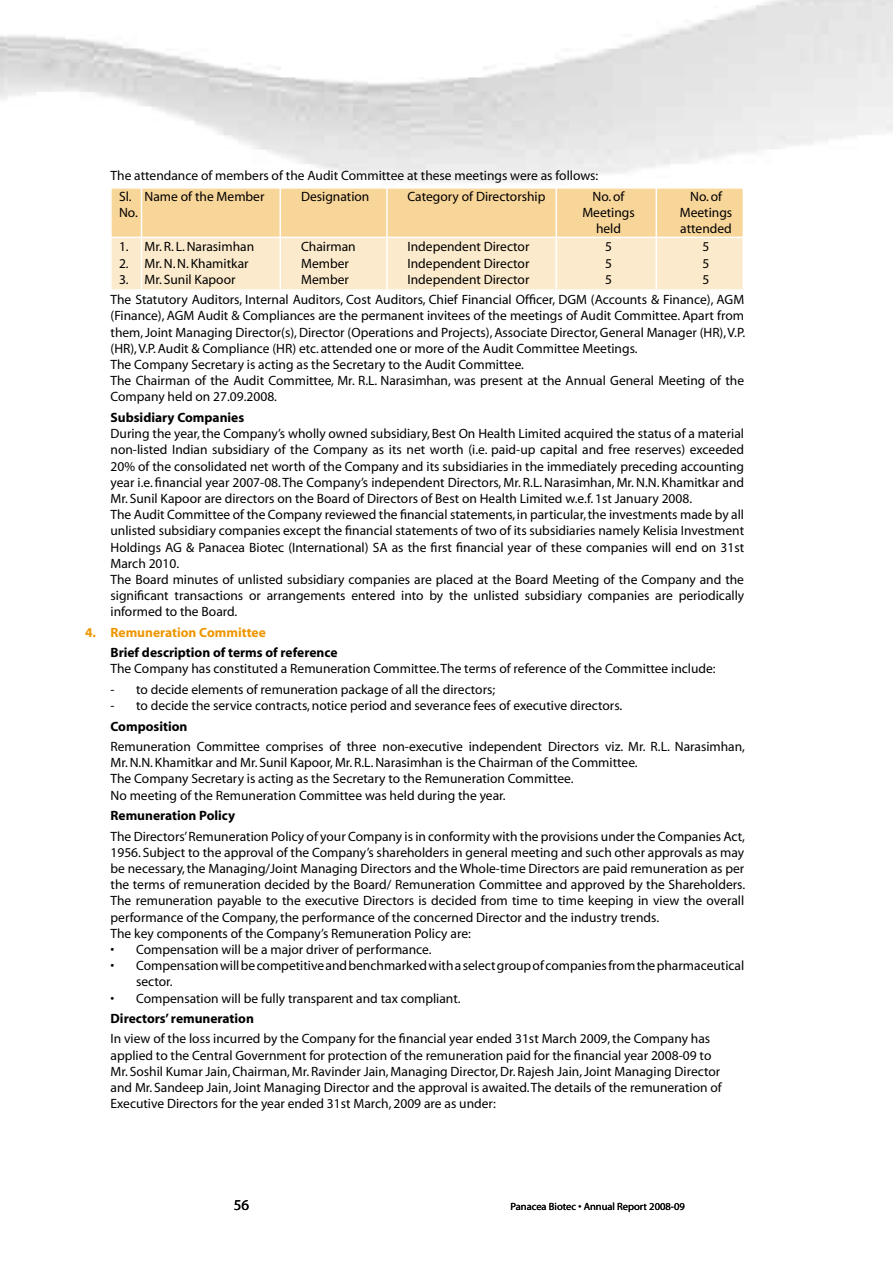
<style>
.page{position:relative;width:893px;height:1263px;background:#fff}
.page>*{position:absolute;margin:0;border:0;box-sizing:border-box;transform-origin:0 0}
.t1{font:15px "Myriad Pro";color:#000}
.t2{font:13.5px/16.2px "Myriad";color:#000}
.t3{font:700 13.5px "Myriad";color:#000}
.t4{font:700 13.5px "Myriad";color:#ee9601}
.t5{font:10.5px "Myriad";color:#000}
</style>
<div class="page">
<div style="left:110px;top:187px;width:634px;height:104px;background:#fceacc;border:2px solid #fff"></div>
<div style="left:110px;top:187px;width:634px;height:51px;background:#f8d599;border:2px solid #fff"></div>
<hr style="left:141px;top:188px;width:1px;height:103px;background:#fff">
<hr style="left:280px;top:188px;width:1px;height:103px;background:#fff">
<hr style="left:556px;top:188px;width:1px;height:103px;background:#fff">
<hr style="left:386px;top:188px;width:2px;height:103px;background:#fff">
<hr style="left:656px;top:188px;width:1px;height:103px;background:#fff">
<p class="t2" style="left:119px;top:166px;width:481px;line-height:20.4px;text-indent:-9px">The attendance of members of the Audit Committee at these meetings were as follows:<br>Sl. Name of the Member</p>
<p class="t2" style="left:301px;top:189px;width:70px">Designation</p>
<p class="t2" style="left:408px;top:189px;width:139px">Category of Directorship</p>
<p class="t2" style="left:593px;top:189px;width:33px">No. of</p>
<p class="t2" style="left:690px;top:189px;width:33px">No. of</p>
<p class="t2" style="left:119px;top:205px;width:20px">No.</p>
<p class="t2" style="left:582px;top:205px;width:54px">Meetings</p>
<p class="t2" style="left:680px;top:205px;width:54px">Meetings</p>
<p class="t2" style="left:596px;top:221px;width:27px">held</p>
<p class="t2" style="left:680px;top:221px;width:53px">attended</p>
<p class="t2" style="left:119px;top:239px;width:137px">1. Mr. R. L. Narasimhan</p>
<p class="t2" style="left:301px;top:239px;width:56px">Chairman</p>
<p class="t2" style="left:408px;top:239px;width:123px">Independent Director</p>
<p class="t2" style="left:605px;top:239px;width:8px">5</p>
<p class="t2" style="left:703px;top:239px;width:8px">5</p>
<p class="t2" style="left:119px;top:256px;width:131px">2. Mr. N. N. Khamitkar</p>
<p class="t2" style="left:301px;top:256px;width:49px">Member</p>
<p class="t2" style="left:408px;top:256px;width:123px">Independent Director</p>
<p class="t2" style="left:605px;top:256px;width:8px">5</p>
<p class="t2" style="left:703px;top:256px;width:8px">5</p>
<p class="t2" style="left:119px;top:272px;width:118px">3. Mr. Sunil Kapoor</p>
<p class="t2" style="left:301px;top:272px;width:49px">Member</p>
<p class="t2" style="left:408px;top:272px;width:123px">Independent Director</p>
<p class="t2" style="left:605px;top:272px;width:8px">5</p>
<p class="t2" style="left:111px;top:270px;width:635px;line-height:20.4px;text-indent:592px">5<br>The Statutory Auditors, Internal Auditors, Cost Auditors, Chief Financial Officer, DGM (Accounts &amp; Finance), AGM</p>
<p class="t2" style="left:111px;top:308px;width:636px">(Finance), AGM Audit &amp; Compliances are the permanent invitees of the meetings of Audit Committee. Apart from them, Joint Managing Director(s), Director (Operations and Projects), Associate Director, General Manager (HR), V.P. (HR), V.P. Audit &amp; Compliance (HR) etc. attended one or more of the Audit Committee Meetings.<br>The Company Secretary is acting as the Secretary to the Audit Committee.<br>The Chairman of the Audit Committee, Mr. R.L. Narasimhan, was present at the Annual General Meeting of the Company held on 27.09.2008.</p>
<p class="t3" style="left:111px;top:410px;width:135px">Subsidiary Companies</p>
<p class="t2" style="left:111px;top:426px;width:635px">During the year, the Company’s wholly owned subsidiary, Best On Health Limited acquired the status of a material non-listed Indian subsidiary of the Company as its net worth (i.e. paid-up capital and free reserves) exceeded 20% of the consolidated net worth of the Company and its subsidiaries in the immediately preceding accounting year i.e. financial year 2007-08. The Company’s independent Directors, Mr. R.L. Narasimhan, Mr. N.N. Khamitkar and Mr. Sunil Kapoor are directors on the Board of Directors of Best on Health Limited w.e.f. 1st January 2008.<br>The Audit Committee of the Company reviewed the financial statements, in particular, the investments made by all unlisted subsidiary companies except the financial statements of two of its subsidiaries namely Kelisia Investment Holdings AG &amp; Panacea Biotec (International) SA as the first financial year of these companies will end on 31st March 2010.<br>The Board minutes of unlisted subsidiary companies are placed at the Board Meeting of the Company and the significant transactions or arrangements entered into by the unlisted subsidiary companies are periodically informed to the Board.</p>
<p class="t4" style="left:85px;top:625px;width:182px">4. Remuneration Committee</p>
<p class="t3" style="left:111px;top:646px;width:228px">Brief description of terms of reference</p>
<p class="t2" style="left:111px;top:661px;width:607px">The Company has constituted a Remuneration Committee. The terms of reference of the Committee include:</p>
<p class="t2" style="left:111px;top:682px;width:386px">- to decide elements of remuneration package of all the directors;</p>
<p class="t2" style="left:111px;top:698px;width:513px">- to decide the service contracts, notice period and severance fees of executive directors.</p>
<p class="t3" style="left:111px;top:719px;width:78px">Composition</p>
<p class="t2" style="left:111px;top:739px;width:636px">Remuneration Committee comprises of three non-executive independent Directors viz. Mr. R.L. Narasimhan, Mr. N.N. Khamitkar and Mr. Sunil Kapoor, Mr. R.L. Narasimhan is the Chairman of the Committee.<br>The Company Secretary is acting as the Secretary to the Remuneration Committee.<br>No meeting of the Remuneration Committee was held during the year.</p>
<p class="t3" style="left:111px;top:809px;width:126px">Remuneration Policy</p>
<p class="t2" style="left:111px;top:828px;width:636px">The Directors’ Remuneration Policy of your Company is in conformity with the provisions under the Companies Act, 1956. Subject to the approval of the Company’s shareholders in general meeting and such other approvals as may be necessary, the Managing/Joint Managing Directors and the Whole-time Directors are paid remuneration as per the terms of remuneration decided by the Board/ Remuneration Committee and approved by the Shareholders.<br>The remuneration payable to the executive Directors is decided from time to time keeping in view the overall performance of the Company, the performance of the concerned Director and the industry trends.<br>The key components of the Company’s Remuneration Policy are:</p>
<p class="t2" style="left:111px;top:942px;width:323px">• Compensation will be a major driver of performance.</p>
<p class="t2" style="left:136px;top:958px;width:610px;text-indent:-26px">• Compensation will be competitive and benchmarked with a select group of companies from the pharmaceutical sector.</p>
<p class="t2" style="left:111px;top:990px;width:352px">• Compensation will be fully transparent and tax compliant.</p>
<p class="t3" style="left:111px;top:1011px;width:145px">Directors’ remuneration</p>
<p class="t2" style="left:111px;top:1031px;width:613px">In view of the loss incurred by the Company for the financial year ended 31st March 2009, the Company has applied to the Central Government for protection of the remuneration paid for the financial year 2008-09 to Mr. Soshil Kumar Jain, Chairman, Mr. Ravinder Jain, Managing Director, Dr. Rajesh Jain, Joint Managing Director and Mr. Sandeep Jain, Joint Managing Director and the approval is awaited. The details of the remuneration of Executive Directors for the year ended 31st March, 2009 are as under:</p>
<p class="t1" style="left:234px;top:1196px;width:17px">56</p>
<p class="t5" style="left:510px;top:1201px;width:176px">Panacea Biotec • Annual Report 2008-09</p>
</div>
